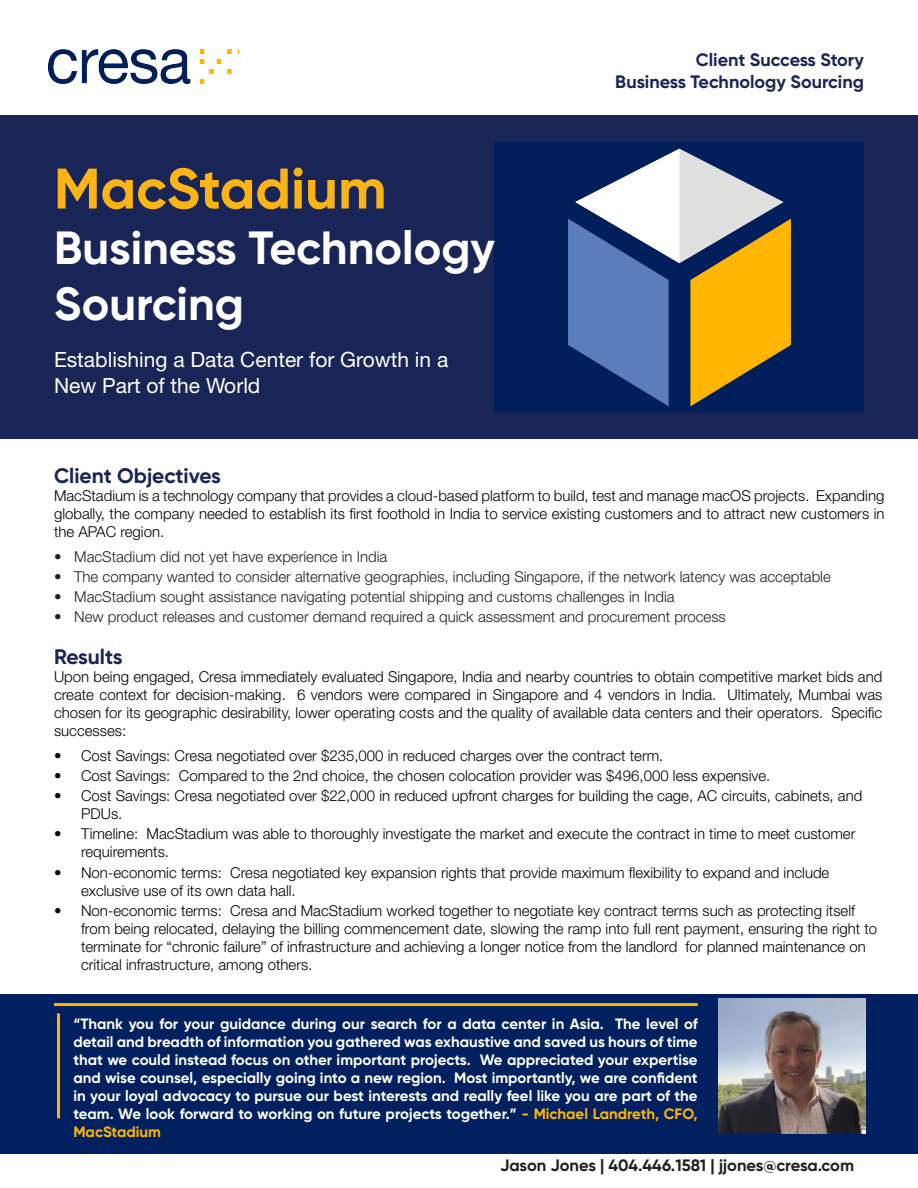
<style>
.page{position:relative;width:918px;height:1188px;background:#fff}
.page>*{position:absolute;margin:0;border:0;box-sizing:border-box;transform-origin:0 0}
.t1{font:700 57px "Gilroy";color:#fbb416}
.t2{font:700 46.5px "Gilroy";color:#fff}
.t3{font:21px/25.2px "Helvetica Neue LT Std";color:#fff}
.t4{font:700 21px "Gilroy";color:#1a2557}
.t5{font:700 18px "Gilroy";color:#1a2557}
.t6{font:700 16.5px "Gilroy";color:#231f20}
.t7{font:300 15px/18px "Helvetica Neue LT Std";color:#000}
.t8{font:700 15px/18px "Gilroy";color:#fff;text-align:justify}
.t9{font:300 15px "Helvetica Neue LT Std";color:#231f20}
.s1{color:#ffb600}
</style>
<div class="page">
<div style="left:0;top:116px;width:918px;height:324px;background:#1a2557"></div>
<div style="left:495px;top:142px;width:369px;height:270px;background:#001e5a"></div>
<svg style="left:568px;top:149px;width:223px;height:257px"></svg>
<img style="left:48px;top:49px;width:190px;height:34px">
<div style="left:0;top:994px;width:918px;height:159px;background:#00205f"></div>
<hr style="left:57px;top:1013px;width:3px;height:105px;background:#ffb600">
<hr style="left:54px;top:1003px;width:644px;height:3px;background:#ffb600">
<img style="left:718px;top:999px;width:147px;height:135px">
<p class="t1" style="left:54px;top:153px;width:334px">MacStadium</p>
<p class="t2" style="left:54px;top:219px;width:442px">Business Technology</p>
<p class="t2" style="left:54px;top:275px;width:192px">Sourcing</p>
<p class="t3" style="left:54px;top:347px;width:396px">Establishing a Data Center for Growth in a<br>New Part of the World</p>
<p class="t5" style="left:696px;top:49px;width:170px">Client Success Story</p>
<p class="t5" style="left:615px;top:70px;width:250px">Business Technology Sourcing</p>
<p class="t4" style="left:54px;top:463px;width:168px">Client Objectives</p>
<p class="t7" style="left:54px;top:487px;width:832px;text-align:justify">MacStadium is a technology company that provides a cloud-based platform to build, test and manage macOS projects. Expanding globally, the company needed to establish its first foothold in India to service existing customers and to attract new customers in the APAC region.</p>
<p class="t9" style="left:54px;top:547px;width:335px">• MacStadium did not yet have experience in India</p>
<p class="t9" style="left:54px;top:568px;width:778px">• The company wanted to consider alternative geographies, including Singapore, if the network latency was acceptable</p>
<p class="t9" style="left:54px;top:588px;width:622px">• MacStadium sought assistance navigating potential shipping and customs challenges in India</p>
<p class="t9" style="left:54px;top:608px;width:673px">• New product releases and customer demand required a quick assessment and procurement process</p>
<p class="t4" style="left:54px;top:644px;width:70px">Results</p>
<p class="t7" style="left:54px;top:668px;width:830px;text-align:justify">Upon being engaged, Cresa immediately evaluated Singapore, India and nearby countries to obtain competitive market bids and create context for decision-making. 6 vendors were compared in Singapore and 4 vendors in India. Ultimately, Mumbai was chosen for its geographic desirability, lower operating costs and the quality of available data centers and their operators. Specific successes:</p>
<p class="t7" style="left:54px;top:746px;width:611px">• Cost Savings: Cresa negotiated over $235,000 in reduced charges over the contract term.</p>
<p class="t7" style="left:54px;top:766px;width:718px">• Cost Savings: Compared to the 2nd choice, the chosen colocation provider was $496,000 less expensive.</p>
<p class="t7" style="left:81px;top:787px;width:783px;text-indent:-27px">• Cost Savings: Cresa negotiated over $22,000 in reduced upfront charges for building the cage, AC circuits, cabinets, and<br>PDUs.</p>
<p class="t7" style="left:81px;top:825px;width:776px;text-indent:-27px">• Timeline: MacStadium was able to thoroughly investigate the market and execute the contract in time to meet customer requirements.</p>
<p class="t7" style="left:81px;top:863px;width:750px;text-indent:-27px">• Non-economic terms: Cresa negotiated key expansion rights that provide maximum flexibility to expand and include exclusive use of its own data hall.</p>
<p class="t7" style="left:81px;top:901px;width:798px;text-indent:-27px">• Non-economic terms: Cresa and MacStadium worked together to negotiate key contract terms such as protecting itself from being relocated, delaying the billing commencement date, slowing the ramp into full rent payment, ensuring the right to terminate for “chronic failure” of infrastructure and achieving a longer notice from the landlord for planned maintenance on critical infrastructure, among others.</p>
<p class="t8" style="left:73px;top:1015px;width:626px">“Thank you for your guidance during our search for a data center in Asia. The level of detail and breadth of information you gathered was exhaustive and saved us hours of time that we could instead focus on other important projects. We appreciated your expertise and wise counsel, especially going into a new region. Most importantly, we are confident in your loyal advocacy to pursue our best interests and really feel like you are part of the team. We look forward to working on future projects together.” <span class="s1">- Michael Landreth, CFO, MacStadium</span></p>
<p class="t6" style="left:500px;top:1155px;width:356px">Jason Jones | 404.446.1581 | jjones@cresa.com</p>
</div>
